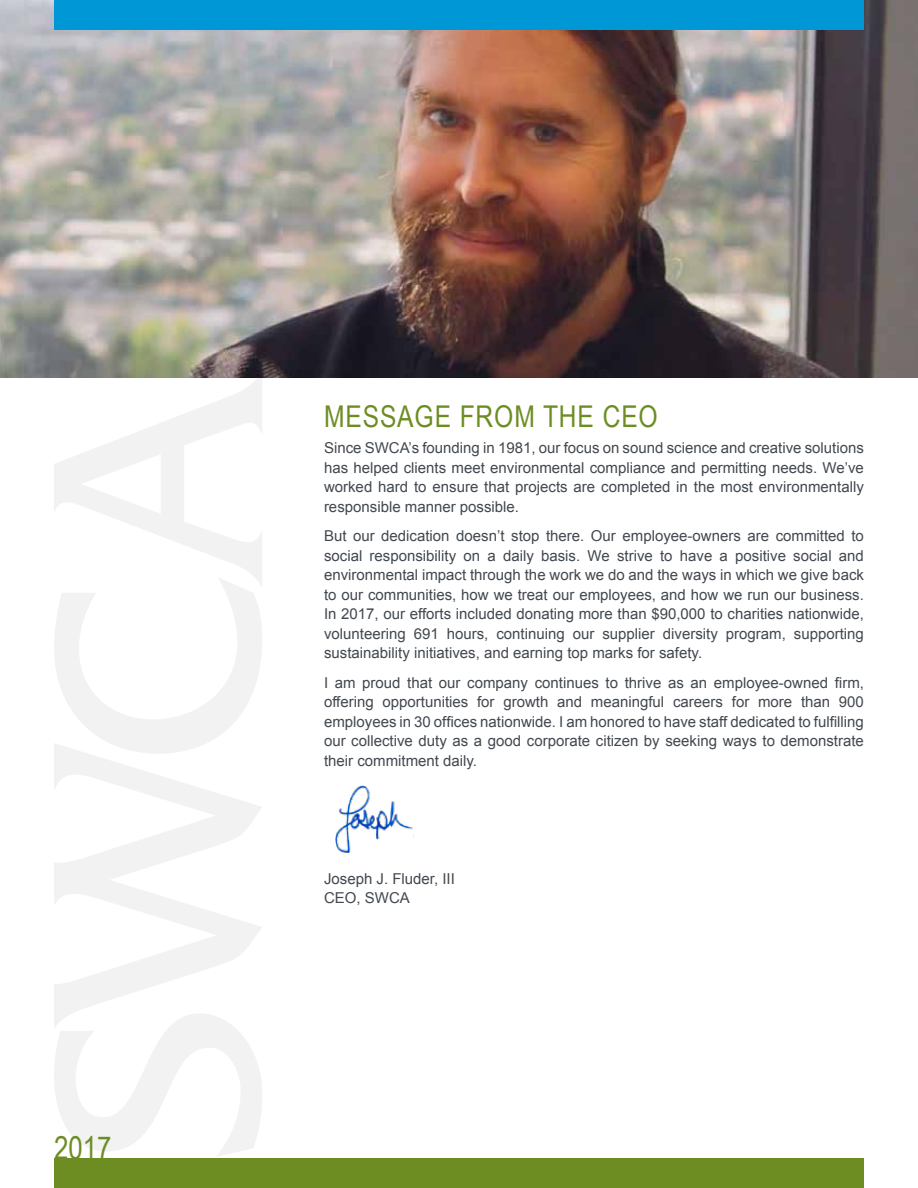
<style>
.page{position:relative;width:918px;height:1188px;background:#fff}
.page>*{position:absolute;margin:0;border:0;box-sizing:border-box;transform-origin:0 0}
.t1{font:31.5px "Arial Narrow";color:#6d8d23}
.t2{font:30px "Arial Narrow";letter-spacing:.03em;color:#6d8d23}
.t3{font:15px/19.5px "Arial";color:#42484f;text-align:justify}
</style>
<div class="page">
<svg style="left:54px;top:754px;width:208px;height:259px"></svg>
<svg style="left:54px;top:1013px;width:208px;height:143px"></svg>
<svg style="left:54px;top:587px;width:208px;height:167px"></svg>
<svg style="left:54px;top:378px;width:208px;height:209px"></svg>
<img style="left:0;top:0;width:918px;height:378px">
<div style="left:54px;top:1159px;width:810px;height:29px;background:#6d8d23"></div>
<div style="left:54px;top:0;width:810px;height:30px;background:#0097d7"></div>
<img style="left:335px;top:786px;width:79px;height:67px">
<h1 class="t1" style="left:54px;top:1125px;width:59px">2017</h1>
<h2 class="t2" style="left:324px;top:394px;width:335px">MESSAGE FROM THE CEO</h2>
<p class="t3" style="left:324px;top:438px;width:541px">Since SWCA’s founding in 1981, our focus on sound science and creative solutions has helped clients meet environmental compliance and permitting needs. We’ve worked hard to ensure that projects are completed in the most environmentally responsible manner possible.</p>
<p class="t3" style="left:324px;top:526px;width:542px">But our dedication doesn’t stop there. Our employee-owners are committed to social responsibility on a daily basis. We strive to have a positive social and environmental impact through the work we do and the ways in which we give back to our communities, how we treat our employees, and how we run our business.<br>In 2017, our efforts included donating more than $90,000 to charities nationwide, volunteering 691 hours, continuing our supplier diversity program, supporting sustainability initiatives, and earning top marks for safety.</p>
<p class="t3" style="left:324px;top:673px;width:542px">I am proud that our company continues to thrive as an employee-owned firm, offering opportunities for growth and meaningful careers for more than 900 employees in 30 offices nationwide. I am honored to have staff dedicated to fulfilling our collective duty as a good corporate citizen by seeking ways to demonstrate their commitment daily.</p>
<p class="t3" style="left:324px;top:869px;width:132px">Joseph J. Fluder, III<br>CEO, SWCA</p>
</div>
